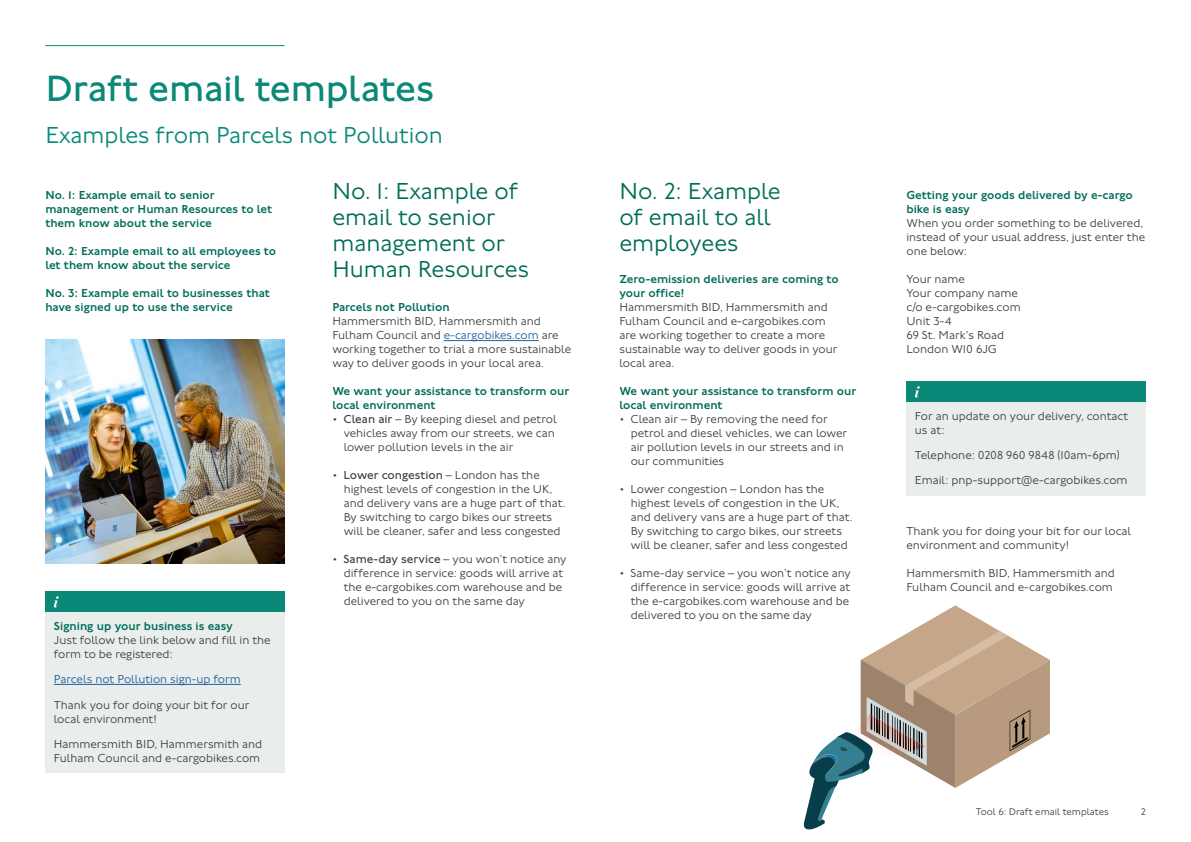
<style>
.page{position:relative;width:1191px;height:842px;background:#fff}
.page>*{position:absolute;margin:0;border:0;box-sizing:border-box;transform-origin:0 0}
.Cycle_Freight_Major_Heading_38_30_Green_{font:38px "Johnston 100";letter-spacing:-.01em;color:#0b8978}
.Cycle_Freight_Minor_Heading_24_26_Dark_G{font:300 24px/26px "Johnston 100";color:#006d58}
.Cycle_Freight_Minor_Heading_24_24_Green_{font:300 24px "Johnston 100";color:#0b8978}
.Cycle_Freight_Body_12_14_P{font:300 12px/14px "Johnston 100";color:#414042}
.Cycle_Freight_Body_Heading_12_14_Dark_Gr{font:500 12px/14px "Johnston 100";color:#006d58}
.Cycle_Freight_Body_12_14_P_Not_Aligned_t{font:300 12px/14px "Johnston 100";color:#414042}
.Body_12_14_P{font:300 12px/14px "Johnston 100";color:#414042}
.Cycle_Freight_Body_12_14_P_No_Space_Afte{font:300 12px "Johnston 100";color:#414042}
.Cycle_Freight_Body_12_14_P_Not_Aligned_t-2{font:300 12px "Johnston 100";color:#215e9e}
.t1{font:300 10px "Johnston 100";color:#414042}
.s1{color:#215e9e}
.s2{font-weight:400}
</style>
<div class="page">
<img style="left:45px;top:339px;width:239px;height:224px">
<div style="left:45px;top:591px;width:239px;height:21px;background:#0b8978"></div>
<svg style="left:54px;top:596px;width:5px;height:11px"></svg>
<div style="left:45px;top:612px;width:239px;height:161px;background:#e9eeec"></div>
<hr style="left:54px;top:684px;width:187px;height:1px;background:#215e9e">
<hr style="left:444px;top:340px;width:95px;height:1px;background:#215e9e">
<div style="left:906px;top:381px;width:239px;height:21px;background:#0b8978"></div>
<svg style="left:915px;top:386px;width:4px;height:11px"></svg>
<div style="left:906px;top:402px;width:239px;height:94px;background:#e9eeec"></div>
<svg style="left:803px;top:605px;width:247px;height:224px"></svg>
<hr style="left:45px;top:45px;width:239px;height:1px;background:#0b8978">
<h2 class="Cycle_Freight_Major_Heading_38_30_Green_" style="left:45px;top:68px;width:390px">Draft email templates</h2>
<p class="Cycle_Freight_Minor_Heading_24_24_Green_" style="left:45px;top:122px;width:399px">Examples from Parcels not Pollution</p>
<h4 class="Cycle_Freight_Body_Heading_12_14_Dark_Gr" style="left:45px;top:189px;width:228px">No. 1: Example email to senior management or Human Resources to let them know about the service</h4>
<h4 class="Cycle_Freight_Body_Heading_12_14_Dark_Gr" style="left:45px;top:245px;width:232px">No. 2: Example email to all employees to let them know about the service</h4>
<h4 class="Cycle_Freight_Body_Heading_12_14_Dark_Gr" style="left:45px;top:287px;width:226px">No. 3: Example email to businesses that have signed up to use the service</h4>
<h4 class="Cycle_Freight_Body_Heading_12_14_Dark_Gr" style="left:54px;top:619px;width:180px">Signing up your business is easy</h4>
<p class="Cycle_Freight_Body_12_14_P_Not_Aligned_t" style="left:54px;top:633px;width:218px">Just follow the link below and fill in the form to be registered:</p>
<p class="Cycle_Freight_Body_12_14_P_Not_Aligned_t-2" style="left:54px;top:673px;width:188px">Parcels not Pollution sign-up form</p>
<p class="Cycle_Freight_Body_12_14_P_Not_Aligned_t" style="left:54px;top:698px;width:197px">Thank you for doing your bit for our local environment!</p>
<p class="Cycle_Freight_Body_12_14_P_Not_Aligned_t" style="left:54px;top:737px;width:210px">Hammersmith BID, Hammersmith and<br>Fulham Council and e-cargobikes.com</p>
<h3 class="Cycle_Freight_Minor_Heading_24_26_Dark_G" style="left:332px;top:179px;width:198px">No. 1: Example of email to senior management or<br>Human Resources</h3>
<h4 class="Cycle_Freight_Body_Heading_12_14_Dark_Gr" style="left:332px;top:301px;width:119px">Parcels not Pollution</h4>
<p class="Cycle_Freight_Body_12_14_P" style="left:332px;top:315px;width:240px">Hammersmith BID, Hammersmith and Fulham Council and <span class="s1">e-cargobikes.com</span> are working together to trial a more sustainable way to deliver goods in your local area.</p>
<h4 class="Cycle_Freight_Body_Heading_12_14_Dark_Gr" style="left:332px;top:385px;width:238px">We want your assistance to transform our local environment</h4>
<p class="Cycle_Freight_Body_12_14_P" style="left:344px;top:413px;width:214px;text-indent:-11px">• <span class="s2">Clean air</span> – By keeping diesel and petrol vehicles away from our streets, we can lower pollution levels in the air</p>
<p class="Cycle_Freight_Body_12_14_P" style="left:344px;top:469px;width:223px;text-indent:-11px">• <span class="s2">Lower congestion</span> – London has the highest levels of congestion in the UK, and delivery vans are a huge part of that.<br>By switching to cargo bikes our streets will be cleaner, safer and less congested</p>
<p class="Cycle_Freight_Body_12_14_P" style="left:344px;top:553px;width:224px;text-indent:-11px">• <span class="s2">Same-day service</span> – you won’t notice any difference in service: goods will arrive at the e-cargobikes.com warehouse and be delivered to you on the same day</p>
<h3 class="Cycle_Freight_Minor_Heading_24_26_Dark_G" style="left:619px;top:179px;width:163px">No. 2: Example of email to all employees</h3>
<h4 class="Cycle_Freight_Body_Heading_12_14_Dark_Gr" style="left:619px;top:273px;width:221px">Zero-emission deliveries are coming to your office!</h4>
<p class="Cycle_Freight_Body_12_14_P" style="left:619px;top:301px;width:220px">Hammersmith BID, Hammersmith and<br>Fulham Council and e-cargobikes.com are working together to create a more sustainable way to deliver goods in your local area.</p>
<h4 class="Cycle_Freight_Body_Heading_12_14_Dark_Gr" style="left:619px;top:385px;width:238px">We want your assistance to transform our local environment</h4>
<p class="Cycle_Freight_Body_12_14_P" style="left:631px;top:413px;width:218px;text-indent:-11px">• Clean air – By removing the need for petrol and diesel vehicles, we can lower air pollution levels in our streets and in our communities</p>
<p class="Cycle_Freight_Body_12_14_P" style="left:631px;top:483px;width:223px;text-indent:-11px">• Lower congestion – London has the highest levels of congestion in the UK, and delivery vans are a huge part of that.<br>By switching to cargo bikes, our streets will be cleaner, safer and less congested</p>
<p class="Cycle_Freight_Body_12_14_P" style="left:631px;top:567px;width:222px;text-indent:-11px">• Same-day service – you won’t notice any difference in service: goods will arrive at the e-cargobikes.com warehouse and be delivered to you on the same day</p>
<h4 class="Cycle_Freight_Body_Heading_12_14_Dark_Gr" style="left:906px;top:189px;width:228px">Getting your goods delivered by e-cargo bike is easy</h4>
<p class="Body_12_14_P" style="left:906px;top:217px;width:240px">When you order something to be delivered, instead of your usual address, just enter the one below:</p>
<p class="Cycle_Freight_Body_12_14_P_No_Space_Afte" style="left:906px;top:273px;width:60px">Your name</p>
<p class="Cycle_Freight_Body_12_14_P_No_Space_Afte" style="left:906px;top:287px;width:113px">Your company name</p>
<p class="Cycle_Freight_Body_12_14_P_No_Space_Afte" style="left:906px;top:301px;width:116px">c/o e-cargobikes.com</p>
<p class="Cycle_Freight_Body_12_14_P_No_Space_Afte" style="left:906px;top:315px;width:47px">Unit 3-4</p>
<p class="Cycle_Freight_Body_12_14_P_No_Space_Afte" style="left:906px;top:329px;width:99px">69 St. Mark’s Road</p>
<p class="Body_12_14_P" style="left:906px;top:343px;width:92px">London W10 6JG</p>
<p class="Cycle_Freight_Body_12_14_P_Not_Aligned_t" style="left:915px;top:409px;width:215px">For an update on your delivery, contact us at:</p>
<p class="Cycle_Freight_Body_12_14_P_Not_Aligned_t" style="left:915px;top:448px;width:206px">Telephone: 0208 960 9848 (10am-6pm)</p>
<p class="Cycle_Freight_Body_12_14_P_Not_Aligned_t" style="left:915px;top:474px;width:214px">Email: pnp-support@e-cargobikes.com</p>
<p class="Cycle_Freight_Body_12_14_P" style="left:906px;top:525px;width:226px">Thank you for doing your bit for our local environment and community!</p>
<p class="Cycle_Freight_Body_12_14_P" style="left:906px;top:567px;width:210px">Hammersmith BID, Hammersmith and<br>Fulham Council and e-cargobikes.com</p>
<p class="t1" style="left:976px;top:807px;width:134px">Tool 6: Draft email templates</p>
<p class="t1" style="left:1140px;top:807px;width:6px">2</p>
</div>
